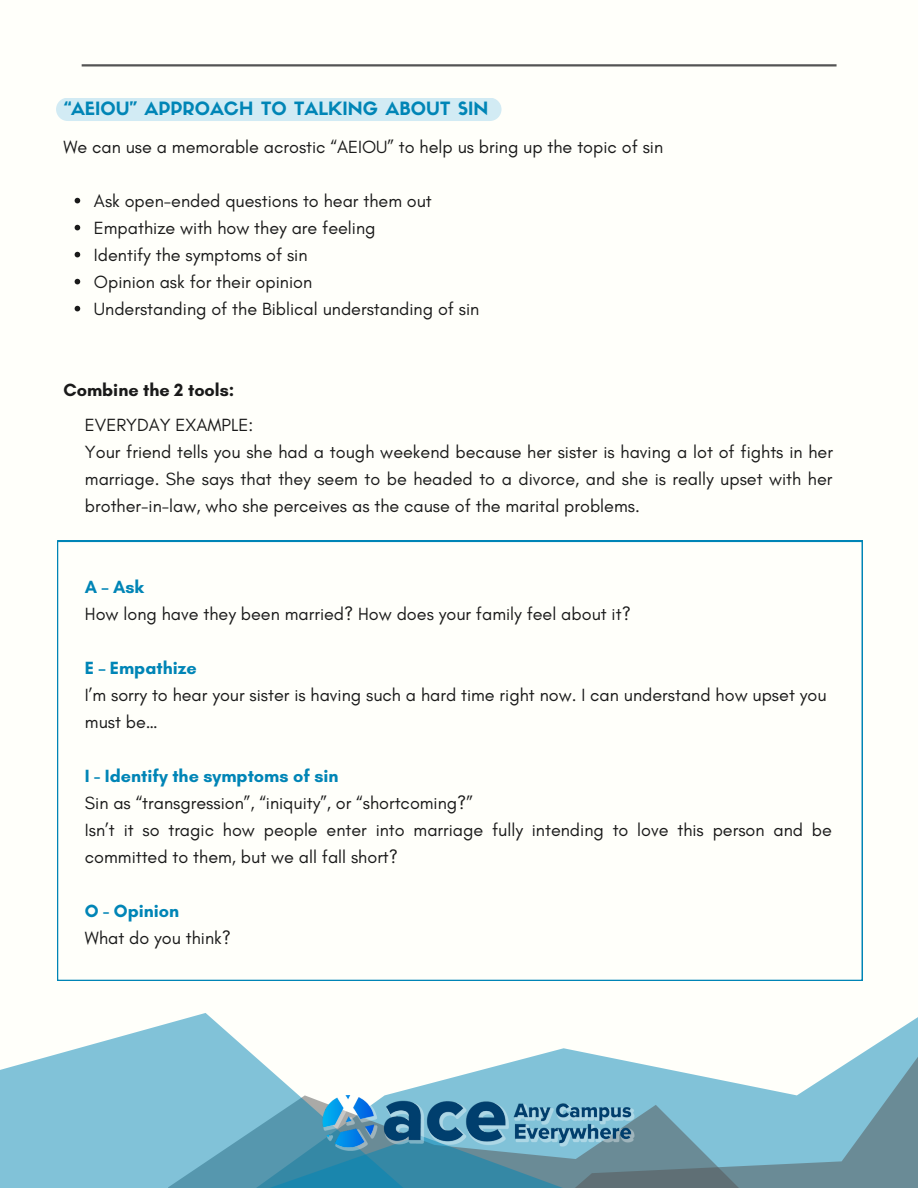
<style>
.page{position:relative;width:918px;height:1188px;background:#fffffa}
.page>*{position:absolute;margin:0;border:0;box-sizing:border-box;transform-origin:0 0}
.t1{font:18px/27px "Glacial Indifference";color:#1a1a1a}
.t2{font:700 18px "Glacial Indifference";color:#0085b6}
.t3{font:18px "Sifonn Basic";color:#0085b6}
.t4{font:700 18px "Glacial Indifference";color:#1a1a1a}
</style>
<div class="page">
<svg style="left:0;top:1013px;width:255px;height:122px;fill:#81c2d8"></svg>
<svg style="left:255px;top:1017px;width:663px;height:171px"></svg>
<svg style="left:0;top:1135px;width:762px;height:53px;background:#609eb3"></svg>
<div style="left:56px;top:98px;width:445px;height:23px;background:#d2ebf4;border-radius:12px"></div>
<svg style="left:75px;top:198px;width:5px;height:5px"></svg>
<svg style="left:75px;top:225px;width:5px;height:5px"></svg>
<svg style="left:75px;top:252px;width:5px;height:5px"></svg>
<svg style="left:75px;top:279px;width:5px;height:5px"></svg>
<svg style="left:75px;top:306px;width:5px;height:5px"></svg>
<hr style="left:82px;top:64px;width:755px;height:2px;background:#545454">
<svg style="left:57px;top:541px;width:806px;height:440px"></svg>
<img style="left:315px;top:1096px;width:327px;height:55px">
<p class="t3" style="left:63px;top:101px;width:426px">“AEIOU” APPROACH TO TALKING ABOUT SIN</p>
<p class="t1" style="left:63px;top:133px;width:601px">We can use a memorable acrostic “AEIOU” to help us bring up the topic of sin</p>
<p class="t1" style="left:94px;top:187px;width:339px">Ask open-ended questions to hear them out</p>
<p class="t1" style="left:94px;top:214px;width:283px">Empathize with how they are feeling</p>
<p class="t1" style="left:94px;top:241px;width:215px">Identify the symptoms of sin</p>
<p class="t1" style="left:94px;top:268px;width:220px">Opinion ask for their opinion</p>
<p class="t1" style="left:94px;top:295px;width:387px">Understanding of the Biblical understanding of sin</p>
<p class="t4" style="left:63px;top:379px;width:173px">Combine the 2 tools:</p>
<p class="t1" style="left:85px;top:411px;width:170px">EVERYDAY EXAMPLE:</p>
<p class="t1" style="left:85px;top:438px;width:750px;text-align:justify">Your friend tells you she had a tough weekend because her sister is having a lot of fights in her marriage. She says that they seem to be headed to a divorce, and she is really upset with her brother-in-law, who she perceives as the cause of the marital problems.</p>
<p class="t2" style="left:85px;top:576px;width:61px">A – Ask</p>
<p class="t1" style="left:85px;top:600px;width:547px">How long have they been married? How does your family feel about it?</p>
<p class="t2" style="left:85px;top:657px;width:113px">E – Empathize</p>
<p class="t1" style="left:85px;top:681px;width:743px">I’m sorry to hear your sister is having such a hard time right now. I can understand how upset you must be…</p>
<p class="t2" style="left:85px;top:765px;width:255px">I - Identify the symptoms of sin</p>
<p class="t1" style="left:85px;top:789px;width:389px">Sin as “transgression”, “iniquity”, or “shortcoming?”</p>
<p class="t1" style="left:85px;top:816px;width:749px">Isn’t it so tragic how people enter into marriage fully intending to love this person and be committed to them, but we all fall short?</p>
<p class="t2" style="left:85px;top:900px;width:96px">O - Opinion</p>
<p class="t1" style="left:85px;top:924px;width:147px">What do you think?</p>
</div>
